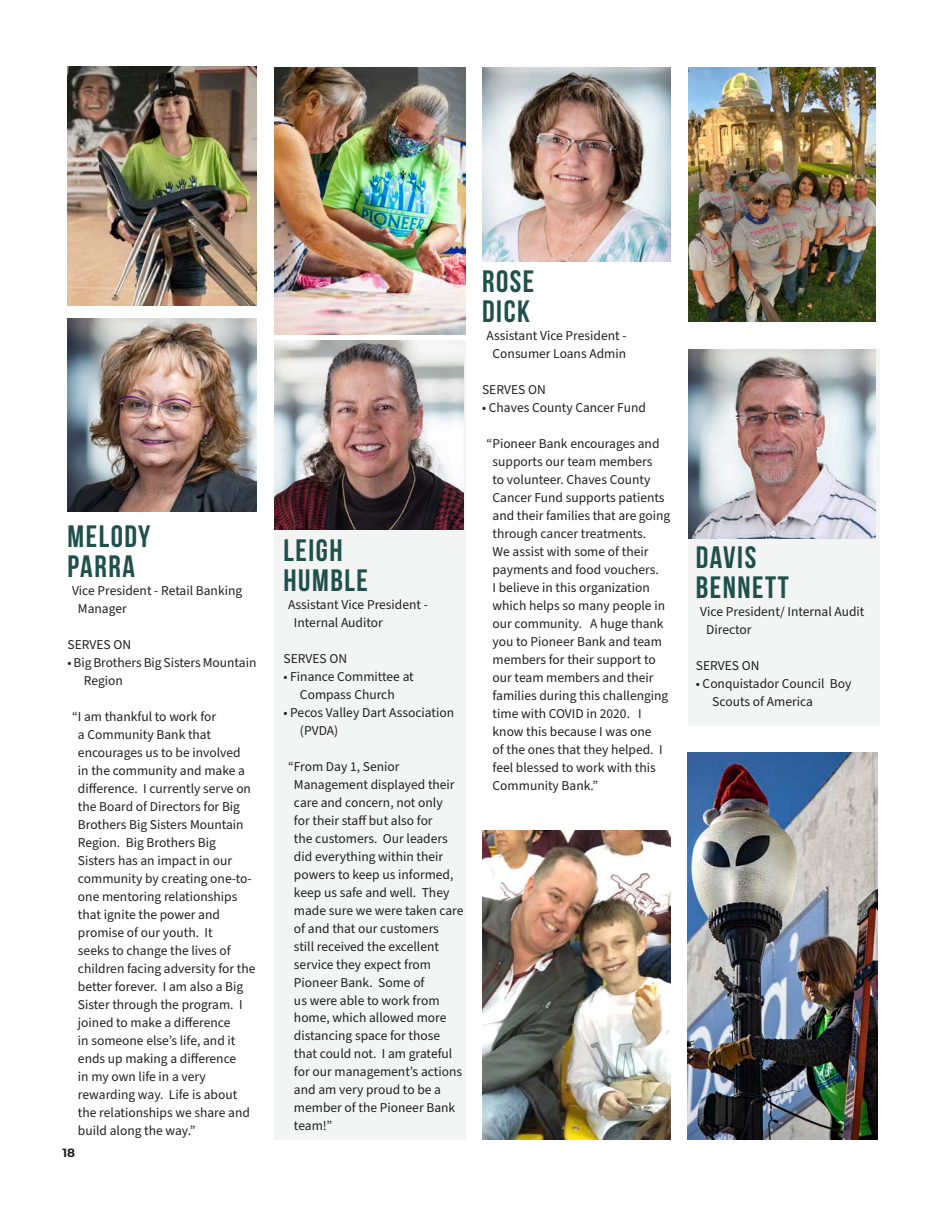
<style>
.page{position:relative;width:945px;height:1215px;background:#fff}
.page>*{position:absolute;margin:0;border:0;box-sizing:border-box;transform-origin:0 0}
.t1{font:700 30.9px/30px "Bebas Neue";letter-spacing:.05em;color:#1f504a}
.t2{font:13.5px/18px "Source Sans Pro";color:#231f20}
.t3{font:700 12px "Montserrat";color:#231f20}
</style>
<div class="page">
<div style="left:274px;top:341px;width:192px;height:798px;background:#f3f4f4"></div>
<div style="left:688px;top:350px;width:192px;height:376px;background:#f3f4f4"></div>
<img style="left:482px;top:68px;width:188px;height:193px">
<img style="left:274px;top:341px;width:190px;height:189px">
<img style="left:688px;top:350px;width:188px;height:189px">
<img style="left:688px;top:68px;width:188px;height:253px">
<img style="left:274px;top:68px;width:192px;height:266px">
<img style="left:687px;top:753px;width:190px;height:386px">
<img style="left:67px;top:67px;width:189px;height:238px">
<img style="left:482px;top:831px;width:188px;height:308px">
<img style="left:68px;top:318px;width:188px;height:194px">
<h1 class="t1" style="left:67px;top:521px;width:84px">MELODY<br>PARRA</h1>
<p class="t2" style="left:78px;top:582px;width:166px;text-indent:-6px">Vice President - Retail Banking<br>Manager</p>
<p class="t2" style="left:67px;top:636px;width:65px">SERVES ON</p>
<p class="t2" style="left:84px;top:654px;width:174px;text-indent:-17px">• Big Brothers Big Sisters Mountain<br>Region</p>
<p class="t2" style="left:78px;top:708px;width:179px;text-indent:-6px">“I am thankful to work for<br>a Community Bank that encourages us to be involved<br>in the community and make a difference. I currently serve on the Board of Directors for Big<br>Brothers Big Sisters Mountain<br>Region. Big Brothers Big<br>Sisters has an impact in our community by creating one-to&shy;one mentoring relationships that ignite the power and promise of our youth. It<br>seeks to change the lives of children facing adversity for the better forever. I am also a Big<br>Sister through the program. I joined to make a difference<br>in someone else’s life, and it ends up making a difference<br>in my own life in a very rewarding way. Life is about the relationships we share and build along the way.”</p>
<p class="t3" style="left:63px;top:1144px;width:14px">18</p>
<h1 class="t1" style="left:284px;top:535px;width:86px">LEIGH<br>HUMBLE</h1>
<p class="t2" style="left:294px;top:596px;width:135px;text-indent:-6px">Assistant Vice President -<br>Internal Auditor</p>
<p class="t2" style="left:283px;top:650px;width:65px">SERVES ON</p>
<p class="t2" style="left:283px;top:668px;width:132px;text-align:center">• Finance Committee at<br>Compass Church</p>
<p class="t2" style="left:300px;top:704px;width:156px;text-indent:-16px">• Pecos Valley Dart Association (PVDA)</p>
<p class="t2" style="left:294px;top:758px;width:171px;text-indent:-6px">“From Day 1, Senior<br>Management displayed their care and concern, not only<br>for their staff but also for<br>the customers. Our leaders did everything within their powers to keep us informed, keep us safe and well. They made sure we were taken care of and that our customers<br>still received the excellent service they expect from<br>Pioneer Bank. Some of<br>us were able to work from home, which allowed more distancing space for those that could not. I am grateful for our management’s actions and am very proud to be a member of the Pioneer Bank team!”</p>
<h1 class="t1" style="left:482px;top:266px;width:54px">ROSE<br>DICK</h1>
<p class="t2" style="left:487px;top:327px;width:141px;text-align:center">Assistant Vice President -<br>Consumer Loans Admin</p>
<p class="t2" style="left:482px;top:381px;width:65px">SERVES ON</p>
<p class="t2" style="left:482px;top:399px;width:165px">• Chaves County Cancer Fund</p>
<p class="t2" style="left:493px;top:435px;width:179px;text-indent:-6px">“Pioneer Bank encourages and supports our team members<br>to volunteer. Chaves County<br>Cancer Fund supports patients and their families that are going through cancer treatments.<br>We assist with some of their payments and food vouchers.<br>I believe in this organization which helps so many people in our community. A huge thank you to Pioneer Bank and team members for their support to our team members and their families during this challenging time with COVID in 2020. I know this because I was one<br>of the ones that they helped. I feel blessed to work with this<br>Community Bank.”</p>
<h1 class="t1" style="left:696px;top:542px;width:94px">DAVIS<br>BENNETT</h1>
<p class="t2" style="left:706px;top:603px;width:160px;text-indent:-6px">Vice President/ Internal Audit<br>Director</p>
<p class="t2" style="left:696px;top:657px;width:65px">SERVES ON</p>
<p class="t2" style="left:712px;top:675px;width:141px;text-indent:-17px">• Conquistador Council Boy<br>Scouts of America</p>
</div>
